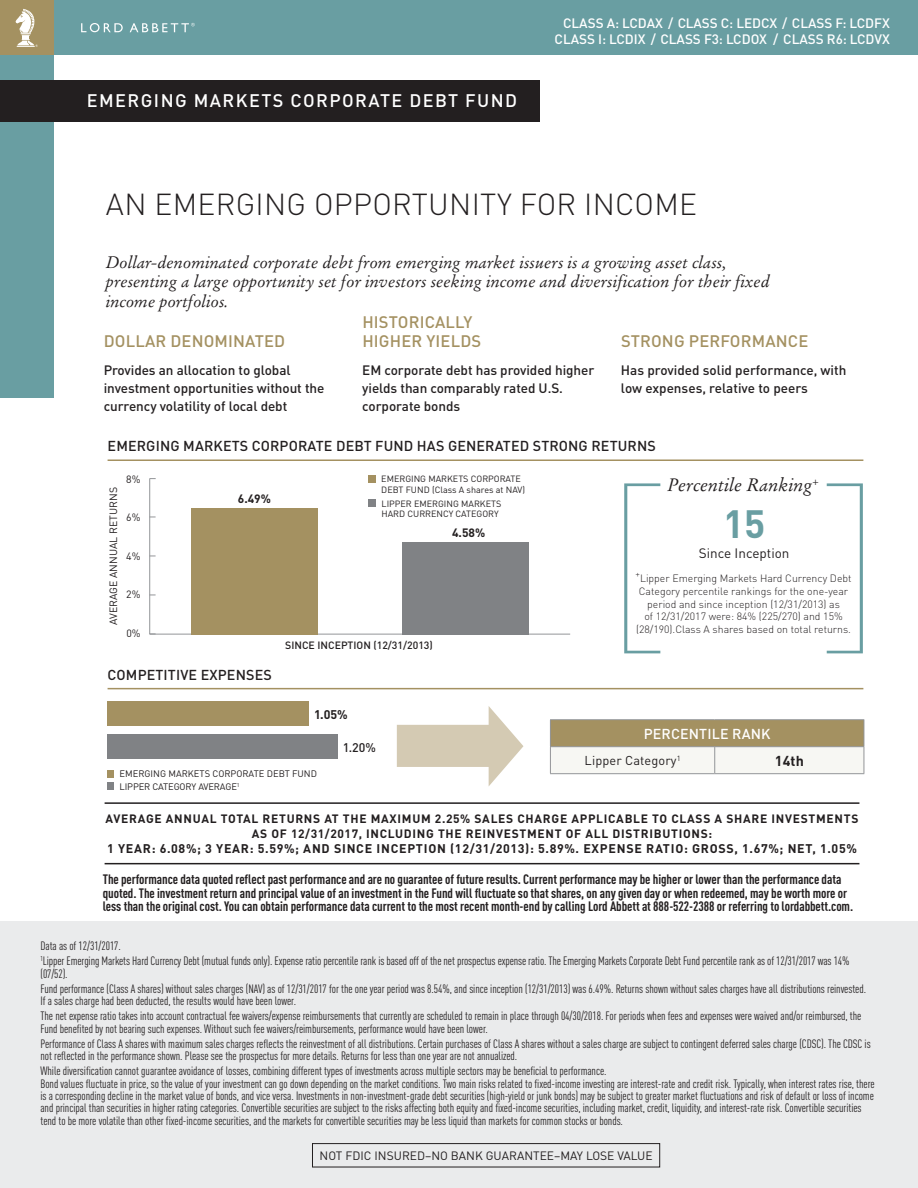
<style>
.page{position:relative;width:918px;height:1188px;background:#fff}
.page>*{position:absolute;margin:0;border:0;box-sizing:border-box;transform-origin:0 0}
.NUMBER_BOX{font:700 39px "DIN Pro";color:#699ea2}
.FLYER_TITLE_FRONT{font:300 30px "DIN Pro";letter-spacing:.01em;color:#231f20}
.FUND_NAME{font:500 18px "DIN Pro";letter-spacing:.08em;color:#fff}
.PERCENTILE_RANKINGS{font:italic 18px "Stempel Garamond LT Std";color:#231f20}
.FLYER_DECK{font:italic 16.5px/19.5px "Stempel Garamond LT Std";color:#231f20}
.TRIO_HEADS{font:500 16.5px/19.5px "DIN Pro";letter-spacing:.01em;color:#a49161}
.CHART_TITLES{font:500 14.25px "DIN Pro";letter-spacing:.01em;color:#231f20}
.CHART_TITLES-2{font:500 14.25px "DIN Pro";letter-spacing:.01em;color:#fff}
.TABLE_BODY{font:700 14.25px "DIN Pro";color:#231f20}
.LEGAL_COND{font:700 condensed 13.5px/13.5px "DIN Pro";letter-spacing:-.005em;color:#231f20}
.TRIO_COPY{font:500 13.5px/18px "DIN Pro";letter-spacing:-.005em;color:#231f20}
.FUND_CLASSES{font:500 13.5px/16.5px "DIN Pro";color:#fff;text-align:right}
.TRIO_COPY-2{font:13.5px "DIN Pro";color:#231f20}
.TABLE_BODY-2{font:12.75px "DIN Pro";letter-spacing:.01em;color:#231f20}
.AVG_ANNUAL_RETURNS_C{font:700 12.45px "DIN Pro";letter-spacing:.06em;color:#231f20}
.t1{font:500 12.45px "DIN Pro";color:#231f20}
.LEGAL_COND-2{font:condensed 12px/12.3px "DIN Pro";letter-spacing:-.005em;color:#231f20}
.AVG_ANNUAL_RETURNS_C-2{font:700 12px/15px "DIN Pro";letter-spacing:.06em;color:#231f20;text-align:center}
.NOT_INSURED{font:12px "DIN Pro";color:#231f20}
.CHART_SOURCE{font:300 10.5px/12.8px "DIN Pro";color:#231f20;text-align:center}
.t2{font:10.5px "DIN Pro";color:#231f20}
.t3{font:500 10.5px "DIN Pro";color:#231f20}
.t4{font:9.3px/12.9px "DIN Pro";color:#231f20}
.t5{font:9px/10.5px "DIN Pro";color:#231f20}
.CHART_SOURCE-2{font:300 8.7px "DIN Pro";color:#231f20}
</style>
<div class="page">
<div style="left:0;top:921px;width:918px;height:267px;background:#eaebec"></div>
<div style="left:0;top:54px;width:54px;height:343px;background:#699ea2"></div>
<div style="left:0;top:80px;width:539px;height:42px;background:#231f20"></div>
<div style="left:0;top:0;width:918px;height:54px;background:#699ea2"></div>
<div style="left:0;top:0;width:54px;height:54px;background:#a49161"></div>
<svg style="left:16px;top:9px;width:22px;height:38px"></svg>
<svg style="left:81px;top:23px;width:42px;height:9px"></svg>
<svg style="left:130px;top:23px;width:65px;height:9px"></svg>
<hr style="left:108px;top:459px;width:755px;height:2px;background:#a49161">
<div style="left:107px;top:701px;width:201px;height:25px;background:#a49161"></div>
<div style="left:107px;top:734px;width:230px;height:25px;background:#808285"></div>
<div style="left:107px;top:770px;width:7px;height:7px;background:#a49161"></div>
<div style="left:107px;top:783px;width:7px;height:7px;background:#808285"></div>
<svg style="left:397px;top:706px;width:126px;height:80px"></svg>
<hr style="left:550px;top:719px;width:165px;height:1px;background:#939598">
<hr style="left:715px;top:719px;width:149px;height:1px;background:#939598">
<svg style="left:550px;top:720px;width:315px;height:54px"></svg>
<hr style="left:108px;top:688px;width:755px;height:1px;background:#a49161">
<hr style="left:150px;top:634px;width:420px;height:1px;background:#939598">
<hr style="left:149px;top:479px;width:1px;height:155px;background:#939598">
<div style="left:192px;top:508px;width:126px;height:126px;background:#a49161"></div>
<div style="left:402px;top:542px;width:126px;height:92px;background:#808285"></div>
<div style="left:368px;top:475px;width:8px;height:8px;background:#a49161"></div>
<div style="left:369px;top:499px;width:7px;height:8px;background:#808285"></div>
<svg style="left:624px;top:483px;width:36px;height:170px"></svg>
<svg style="left:827px;top:483px;width:36px;height:170px"></svg>
<hr style="left:105px;top:863px;width:754px;height:1px;background:#231f20">
<hr style="left:105px;top:802px;width:754px;height:2px;background:#231f20">
<div style="left:312px;top:1143px;width:348px;height:24px;border:1px solid #231f20"></div>
<p class="FUND_NAME" style="left:87px;top:86px;width:432px">EMERGING MARKETS CORPORATE DEBT FUND</p>
<p class="FUND_CLASSES" style="left:555px;top:13px;width:337px">CLASS A: LCDAX / CLASS C: LEDCX / CLASS F: LCDFX<br>CLASS I: LCDIX / CLASS F3: LCDOX / CLASS R6: LCDVX</p>
<p class="FLYER_TITLE_FRONT" style="left:106px;top:181px;width:593px">AN EMERGING OPPORTUNITY FOR INCOME</p>
<p class="FLYER_DECK" style="left:106px;top:252px;width:666px">Dollar-denominated corporate debt from emerging market issuers is a growing asset class, presenting a large opportunity set for investors seeking income and diversification for their fixed income portfolios.</p>
<p class="TRIO_HEADS" style="left:104px;top:330px;width:183px">DOLLAR DENOMINATED</p>
<p class="TRIO_HEADS" style="left:362px;top:310px;width:120px">HISTORICALLY<br>HIGHER YIELDS</p>
<p class="TRIO_HEADS" style="left:621px;top:330px;width:189px">STRONG PERFORMANCE</p>
<p class="TRIO_COPY" style="left:104px;top:359px;width:222px">Provides an allocation to global investment opportunities without the currency volatility of local debt</p>
<p class="TRIO_COPY" style="left:362px;top:359px;width:234px">EM corporate debt has provided higher yields than comparably rated U.S. corporate bonds</p>
<p class="TRIO_COPY" style="left:621px;top:359px;width:227px">Has provided solid performance, with low expenses, relative to peers</p>
<p class="CHART_TITLES" style="left:108px;top:435px;width:550px">EMERGING MARKETS CORPORATE DEBT FUND HAS GENERATED STRONG RETURNS</p>
<p class="t2" style="left:105px;top:625px;width:139px;rotate:-90deg">AVERAGE ANNUAL RETURNS</p>
<p class="t2" style="left:126px;top:471px;width:16px">8%</p>
<p class="PERCENTILE_RANKINGS" style="left:668px;top:473px;width:153px">Percentile Ranking<sup>+</sup></p>
<p class="NUMBER_BOX" style="left:723px;top:492px;width:44px">15</p>
<p class="TRIO_COPY-2" style="left:699px;top:543px;width:92px">Since Inception</p>
<p class="t5" style="left:381px;top:473px;width:145px">EMERGING MARKETS CORPORATE<br>DEBT FUND (Class A shares at NAV)</p>
<p class="AVG_ANNUAL_RETURNS_C-2" style="left:238px;top:490px;width:35px">6.49%</p>
<p class="t5" style="left:382px;top:497px;width:121px">LIPPER EMERGING MARKETS<br>HARD CURRENCY CATEGORY</p>
<p class="t2" style="left:126px;top:509px;width:16px">6%</p>
<p class="AVG_ANNUAL_RETURNS_C-2" style="left:452px;top:524px;width:35px">4.58%</p>
<p class="t2" style="left:126px;top:548px;width:16px">4%</p>
<p class="t2" style="left:126px;top:586px;width:16px">2%</p>
<p class="t2" style="left:126px;top:625px;width:16px">0%</p>
<p class="t3" style="left:285px;top:637px;width:149px">SINCE INCEPTION (12/31/2013)</p>
<p class="CHART_SOURCE-2" style="left:636px;top:567px;width:6px">+</p>
<p class="CHART_SOURCE" style="left:636px;top:571px;width:217px">Lipper Emerging Markets Hard Currency Debt Category percentile rankings for the one-year period and since inception (12/31/2013) as<br>of 12/31/2017 were: 84% (225/270) and 15% (28/190).Class A shares based on total returns.</p>
<p class="CHART_TITLES" style="left:108px;top:663px;width:166px">COMPETITIVE EXPENSES</p>
<p class="AVG_ANNUAL_RETURNS_C" style="left:314px;top:704px;width:35px">1.05%</p>
<p class="t1" style="left:343px;top:738px;width:35px">1.20%</p>
<p class="t4" style="left:120px;top:766px;width:199px">EMERGING MARKETS CORPORATE DEBT FUND<br>LIPPER CATEGORY AVERAGE<sup>1</sup></p>
<p class="CHART_TITLES-2" style="left:644px;top:722px;width:128px">PERCENTILE RANK</p>
<p class="TABLE_BODY-2" style="left:585px;top:750px;width:98px">Lipper Category<sup>1</sup></p>
<p class="TABLE_BODY" style="left:775px;top:749px;width:31px">14th</p>
<p class="AVG_ANNUAL_RETURNS_C-2" style="left:106px;top:810px;width:754px">AVERAGE ANNUAL TOTAL RETURNS AT THE MAXIMUM 2.25% SALES CHARGE APPLICABLE TO CLASS A SHARE INVESTMENTS<br>AS OF 12/31/2017, INCLUDING THE REINVESTMENT OF ALL DISTRIBUTIONS:</p>
<p class="AVG_ANNUAL_RETURNS_C" style="left:107px;top:838px;width:751px">1 YEAR: 6.08%; 3 YEAR: 5.59%; AND SINCE INCEPTION (12/31/2013): 5.89%. EXPENSE RATIO: GROSS, 1.67%; NET, 1.05%</p>
<p class="LEGAL_COND" style="left:103px;top:872px;width:752px">The performance data quoted reflect past performance and are no guarantee of future results. Current performance may be higher or lower than the performance data quoted. The investment return and principal value of an investment in the Fund will fluctuate so that shares, on any given day or when redeemed, may be worth more or less than the original cost. You can obtain performance data current to the most recent month-end by calling Lord Abbett at 888-522-2388 or referring to lordabbett.com.</p>
<p class="LEGAL_COND-2" style="left:40px;top:939px;width:82px">Data as of 12/31/2017.</p>
<p class="LEGAL_COND-2" style="left:40px;top:954px;width:811px"><sup>1</sup>Lipper Emerging Markets Hard Currency Debt (mutual funds only). Expense ratio percentile rank is based off of the net prospectus expense ratio. The Emerging Markets Corporate Debt Fund percentile rank as of 12/31/2017 was 14% (07/52).</p>
<p class="LEGAL_COND-2" style="left:40px;top:982px;width:827px">Fund performance (Class A shares) without sales charges (NAV) as of 12/31/2017 for the one year period was 8.54%, and since inception (12/31/2013) was 6.49%. Returns shown without sales charges have all distributions reinvested.<br>If a sales charge had been deducted, the results would have been lower.</p>
<p class="LEGAL_COND-2" style="left:40px;top:1009px;width:822px">The net expense ratio takes into account contractual fee waivers/expense reimbursements that currently are scheduled to remain in place through 04/30/2018. For periods when fees and expenses were waived and/or reimbursed, the<br>Fund benefited by not bearing such expenses. Without such fee waivers/reimbursements, performance would have been lower.</p>
<p class="LEGAL_COND-2" style="left:40px;top:1036px;width:832px">Performance of Class A shares with maximum sales charges reflects the reinvestment of all distributions. Certain purchases of Class A shares without a sales charge are subject to contingent deferred sales charge (CDSC). The CDSC is not reflected in the performance shown. Please see the prospectus for more details. Returns for less than one year are not annualized.</p>
<p class="LEGAL_COND-2" style="left:40px;top:1064px;width:836px">While diversification cannot guarantee avoidance of losses, combining different types of investments across multiple sectors may be beneficial to performance.<br>Bond values fluctuate in price, so the value of your investment can go down depending on the market conditions. Two main risks related to fixed-income investing are interest-rate and credit risk. Typically, when interest rates rise, there is a corresponding decline in the market value of bonds, and vice versa. Investments in non-investment-grade debt securities (high-yield or junk bonds) may be subject to greater market fluctuations and risk of default or loss of income and principal than securities in higher rating categories. Convertible securities are subject to the risks affecting both equity and fixed-income securities, including market, credit, liquidity, and interest-rate risk. Convertible securities tend to be more volatile than other fixed-income securities, and the markets for convertible securities may be less liquid than markets for common stocks or bonds.</p>
<p class="NOT_INSURED" style="left:320px;top:1146px;width:334px">NOT FDIC INSURED–NO BANK GUARANTEE–MAY LOSE VALUE</p>
</div>
